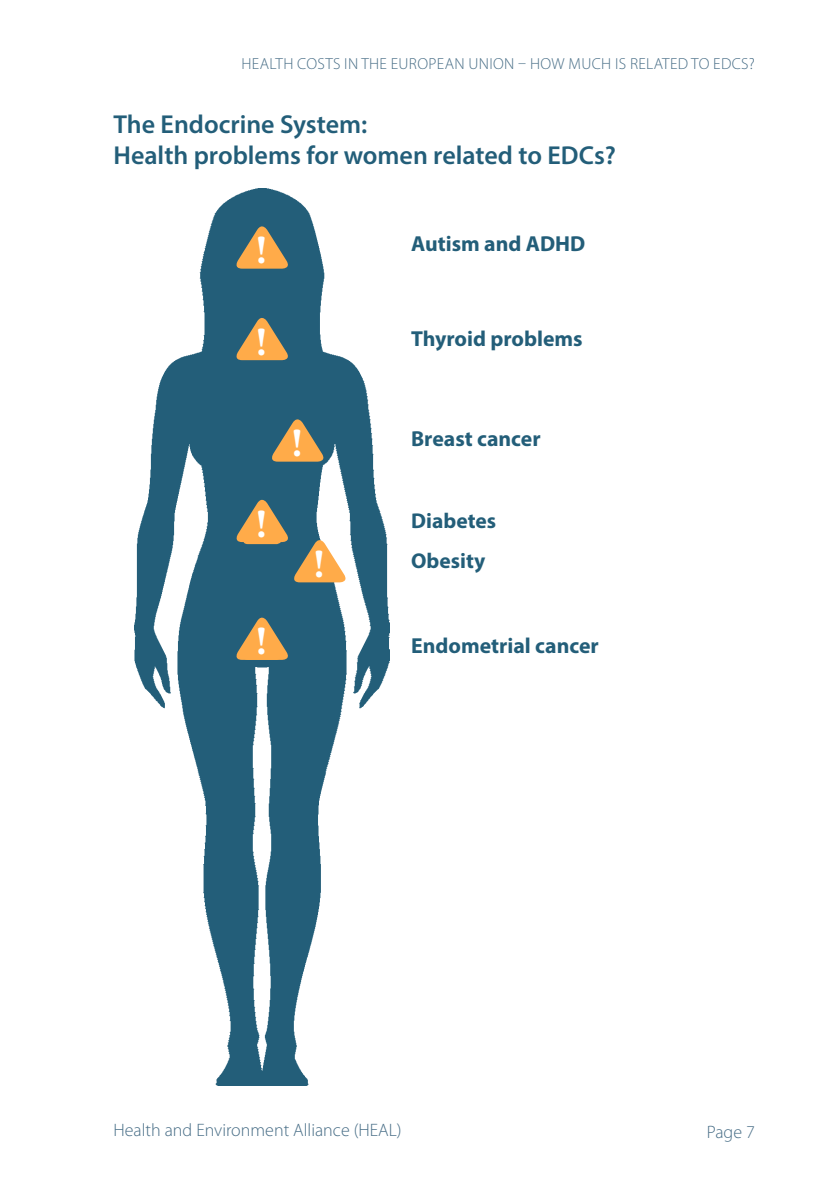
<style>
.page{position:relative;width:840px;height:1191px;background:#fff}
.page>*{position:absolute;margin:0;border:0;box-sizing:border-box;transform-origin:0 0}
.t1{font:700 39.8px "Minion Pro";color:#fff}
.t2{font:700 31.8px "Minion Pro";color:#fff}
.t3{font:600 26px/31.2px "Myriad Pro";color:#235e79}
.t4{font:700 21.8px "Myriad Pro";color:#235e79}
.t5{font:700 21.4px/40px "Myriad Pro";color:#235e79}
.t6{font:300 18px "Myriad Pro";color:#476d86}
.t7{font:300 16px "Myriad Pro";letter-spacing:.02em;color:#476d86}
</style>
<div class="page">
<img style="left:135px;top:188px;width:254px;height:897px">
<svg style="left:233px;top:613px;width:58px;height:47px"></svg>
<svg style="left:233px;top:495px;width:116px;height:87px"></svg>
<svg style="left:268px;top:415px;width:59px;height:46px"></svg>
<svg style="left:233px;top:313px;width:58px;height:47px"></svg>
<svg style="left:233px;top:222px;width:58px;height:47px"></svg>
<p class="t7" style="left:241px;top:54px;width:514px">HEALTH COSTS IN TH E EUROPEAN U NION – HOW MUCH IS RELATED TO EDCS?</p>
<p class="t3" style="left:113px;top:108px;width:503px">The Endocrine System:<br>Health problems for women related to EDCs?</p>
<h2 class="t2" style="left:257px;top:225px;width:11px">!</h2>
<h1 class="t1" style="left:256px;top:222px;width:13px">!</h1>
<p class="t4" style="left:411px;top:229px;width:176px">Autism and ADHD</p>
<h1 class="t1" style="left:256px;top:314px;width:13px">!</h1>
<h2 class="t2" style="left:257px;top:317px;width:11px">!</h2>
<p class="t4" style="left:411px;top:324px;width:173px">Thyroid problems</p>
<h1 class="t1" style="left:291px;top:415px;width:13px">!</h1>
<p class="t4" style="left:411px;top:425px;width:131px">Breast cancer</p>
<h1 class="t1" style="left:256px;top:496px;width:13px">!</h1>
<h2 class="t2" style="left:257px;top:507px;width:11px">!</h2>
<h1 class="t1" style="left:313px;top:536px;width:13px">!</h1>
<p class="t5" style="left:411px;top:500px;width:86px">Diabetes<br>Obesity</p>
<h1 class="t1" style="left:256px;top:613px;width:13px">!</h1>
<h2 class="t2" style="left:257px;top:623px;width:11px">!</h2>
<p class="t4" style="left:411px;top:632px;width:189px">Endometrial cancer</p>
<p class="t6" style="left:113px;top:1119px;width:289px">HEALTH AND ENVIRONMENT ALLIANCE (HEAL)</p>
<p class="t6" style="left:706px;top:1121px;width:49px">PAGE 7</p>
</div>
